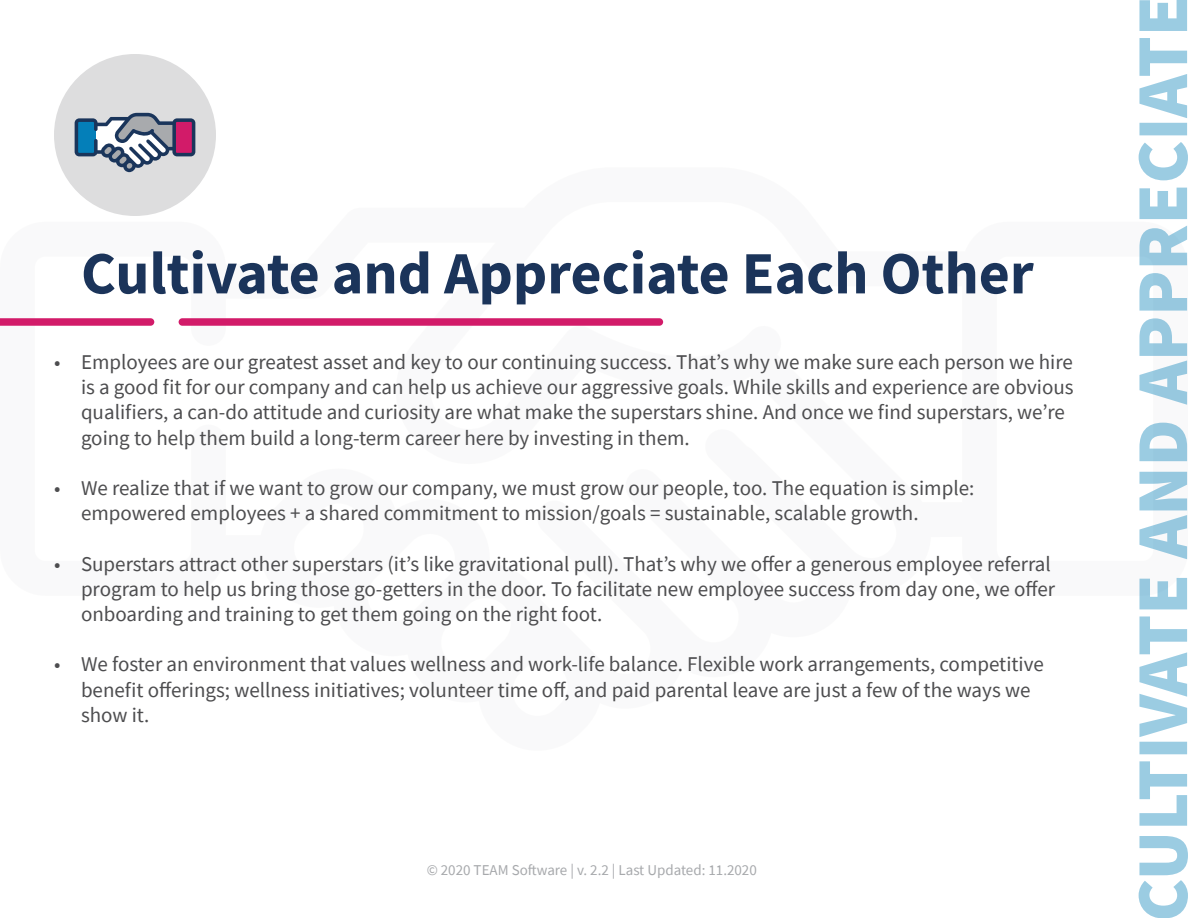
<style>
.page{position:relative;width:1188px;height:918px;background:#fff}
.page>*{position:absolute;margin:0;border:0;box-sizing:border-box;transform-origin:0 0}
.t1{font:700 60px "Source Sans Pro";color:#1b345a}
.t2{font:21px/25.2px "Source Sans Pro";color:#4d4d4f}
.t3{font:15px "Source Sans Pro";color:#a7a9ac}
</style>
<div class="page">
<svg style="left:1139px;top:0;width:49px;height:918px"></svg>
<div style="left:54px;top:54px;width:162px;height:162px;background:#ddddde;border-radius:50%"></div>
<svg style="left:75px;top:113px;width:120px;height:59px"></svg>
<svg style="left:0;top:318px;width:663px;height:8px;background:#d63177"></svg>
<h1 class="t1" style="left:81px;top:233px;width:954px">Cultivate and Appreciate Each Other</h1>
<p class="t2" style="left:81px;top:349px;width:994px;text-indent:-27px">• Employees are our greatest asset and key to our continuing success. That’s why we make sure each person we hire is a good fit for our company and can help us achieve our aggressive goals. While skills and experience are obvious qualifiers, a can-do attitude and curiosity are what make the superstars shine. And once we find superstars, we’re going to help them build a long-term career here by investing in them.</p>
<p class="t2" style="left:81px;top:475px;width:895px;text-indent:-27px">• We realize that if we want to grow our company, we must grow our people, too. The equation is simple: empowered employees + a shared commitment to mission/goals = sustainable, scalable growth.</p>
<p class="t2" style="left:81px;top:551px;width:976px;text-indent:-27px">• Superstars attract other superstars (it’s like gravitational pull). That’s why we offer a generous employee referral program to help us bring those go-getters in the door. To facilitate new employee success from day one, we offer onboarding and training to get them going on the right foot.</p>
<p class="t2" style="left:81px;top:652px;width:964px;text-indent:-27px">• We foster an environment that values wellness and work-life balance. Flexible work arrangements, competitive benefit offerings; wellness initiatives; volunteer time off, and paid parental leave are just a few of the ways we show it.</p>
<p class="t3" style="left:427px;top:861px;width:332px">© 2020 TEAM Software | v. 2.2 | Last Updated: 11.2020</p>
</div>
